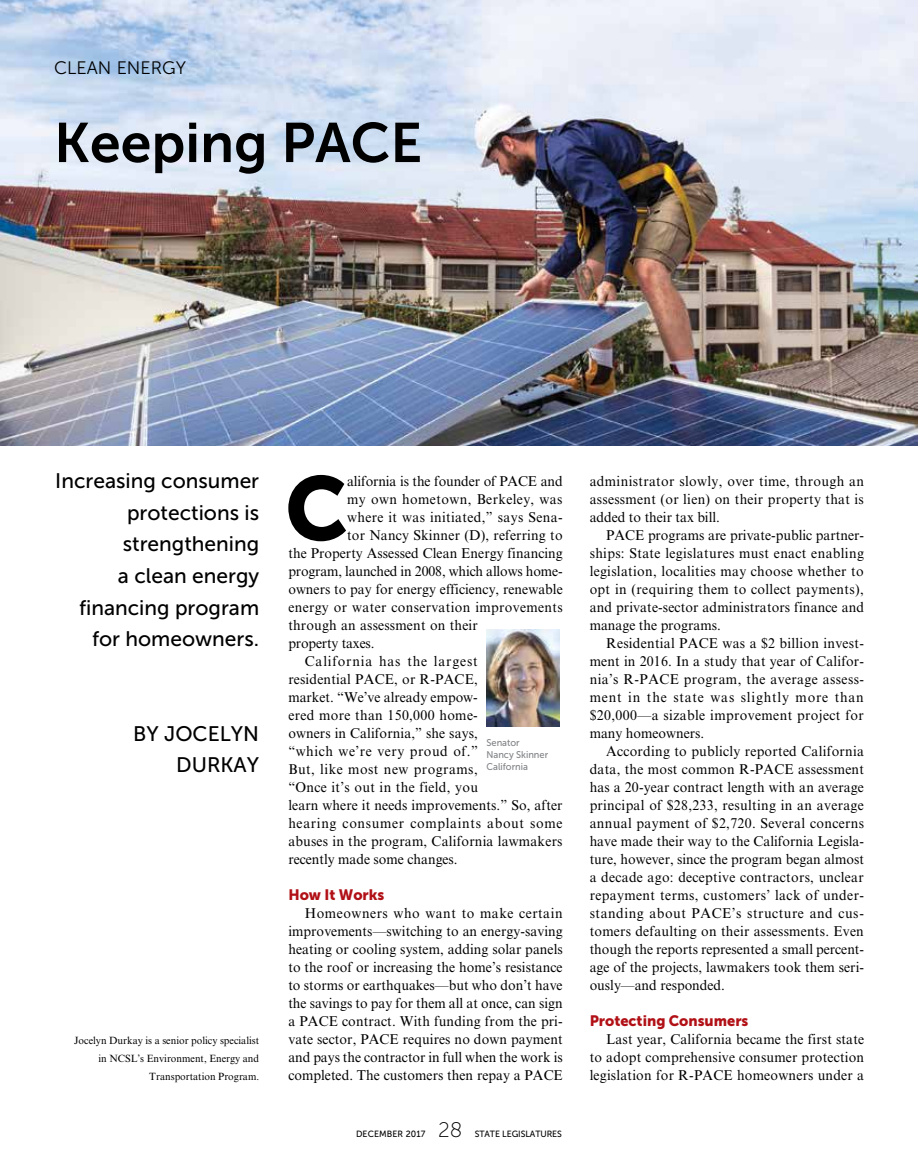
<style>
.page{position:relative;width:918px;height:1175px;background:#fff}
.page>*{position:absolute;margin:0;border:0;box-sizing:border-box;transform-origin:0 0}
.t1{font:89.7px "Museo Sans 900";color:#000}
.t2{font:55.5px "Museo Sans 700";color:#000}
.t3{font:21px/31.5px "Museo Sans 500";color:#000;text-align:right}
.t4{font:21px "Museo Sans 100";color:#000}
.t5{font:18px "Museo Sans 300";color:#000}
.t6{font:15px "Museo Sans 900";color:#b11116}
.t7{font:14.25px/18px "Times New Roman MT Std";letter-spacing:.01em;color:#000;text-align:justify}
.t8{font:14.25px "Times New Roman MT Std";letter-spacing:-.01em;color:#000}
.t9{font:14.25px "Times New Roman MT Std";letter-spacing:.05em;color:#000}
.t10{font:14.25px "Times New Roman MT Std";letter-spacing:.04em;color:#000}
.t11{font:14.25px "Times New Roman MT Std";letter-spacing:.035em;color:#000}
.t12{font:14.25px "Times New Roman MT Std";letter-spacing:.06em;color:#000}
.t13{font:10.5px/18px "Times New Roman MT Std";color:#000;text-align:right}
.t14{font:9.75px/12px "Museo Sans 500";color:#808285;scale:.95 1}
.t15{font:9px "Museo Sans 500";letter-spacing:-.01em;color:#000}
.t16{font:9px "Museo Sans 500";letter-spacing:.01em;color:#000}
</style>
<div class="page">
<img style="left:0;top:0;width:918px;height:446px">
<img style="left:487px;top:629px;width:73px;height:97px">
<p class="t5" style="left:54px;top:58px;width:134px">CLEAN ENERGY</p>
<h2 class="t2" style="left:54px;top:112px;width:370px">Keeping PACE</h2>
<h3 class="t3" style="left:55px;top:465px;width:205px">Increasing consumer protections is strengthening<br>a clean energy financing program for homeowners.</h3>
<h3 class="t3" style="left:133px;top:717px;width:128px">BY JOCELYN<br>DURKAY</h3>
<p class="t13" style="left:74px;top:1031px;width:187px">Jocelyn Durkay is a senior policy specialist in NCSL’s Environment, Energy and<br>Transportation Program.</p>
<h1 class="t1" style="left:285px;top:458px;width:64px">C</h1>
<p class="t8" style="left:347px;top:473px;width:217px">alifornia is the founder of PACE and</p>
<p class="t7" style="left:347px;top:490px;width:217px">my own hometown, Berkeley, was</p>
<p class="t7" style="left:347px;top:508px;width:217px">where it was initiated,” says Sena-</p>
<p class="t7" style="left:347px;top:526px;width:217px">tor Nancy Skinner (D), referring to</p>
<p class="t7" style="left:288px;top:544px;width:276px">the Property Assessed Clean Energy financing</p>
<p class="t8" style="left:288px;top:563px;width:276px">program, launched in 2008, which allows home-</p>
<p class="t7" style="left:288px;top:580px;width:276px">owners to pay for energy efficiency, renewable</p>
<p class="t7" style="left:288px;top:598px;width:276px">energy or water conservation improvements</p>
<p class="t7" style="left:288px;top:616px;width:191px">through an assessment on their</p>
<p class="t8" style="left:288px;top:635px;width:88px">property taxes.</p>
<p class="t12" style="left:305px;top:653px;width:174px">California has the largest</p>
<p class="t7" style="left:288px;top:670px;width:191px">residential PACE, or R-PACE,</p>
<p class="t7" style="left:288px;top:688px;width:191px">market. “We’ve already empow-</p>
<p class="t7" style="left:288px;top:706px;width:191px">ered more than 150,000 home-</p>
<p class="t7" style="left:288px;top:724px;width:191px">owners in California,” she says,</p>
<p class="t10" style="left:288px;top:743px;width:191px">“which we’re very proud of.”</p>
<p class="t11" style="left:288px;top:761px;width:191px">But, like most new programs,</p>
<p class="t7" style="left:288px;top:778px;width:191px">“Once it’s out in the field, you</p>
<p class="t7" style="left:288px;top:796px;width:276px">learn where it needs improvements.” So, after</p>
<p class="t9" style="left:288px;top:815px;width:276px">hearing consumer complaints about some</p>
<p class="t7" style="left:288px;top:832px;width:276px">abuses in the program, California lawmakers</p>
<p class="t7" style="left:288px;top:850px;width:171px">recently made some changes.</p>
<p class="t6" style="left:288px;top:886px;width:98px">How It Works</p>
<p class="t7" style="left:288px;top:904px;width:276px;text-indent:17px">Homeowners who want to make certain improvements—switching to an energy-saving heating or cooling system, adding solar panels to the roof or increasing the home’s resistance to storms or earthquakes—but who don’t have the savings to pay for them all at once, can sign a PACE contract. With funding from the pri&shy;vate sector, PACE requires no down payment and pays the contractor in full when the work is completed. The customers then repay a PACE</p>
<p class="t14" style="left:487px;top:737px;width:66px">Senator<br>Nancy Skinner<br>California</p>
<p class="t16" style="left:356px;top:1128px;width:71px">DECEMBER 2017</p>
<h3 class="t4" style="left:438px;top:1118px;width:26px">28</h3>
<p class="t15" style="left:475px;top:1128px;width:89px">STATE LEGISLATURES</p>
<p class="t7" style="left:590px;top:472px;width:276px">administrator slowly, over time, through an assessment (or lien) on their property that is added to their tax bill.</p>
<p class="t7" style="left:590px;top:526px;width:276px;text-indent:17px">PACE programs are private-public partner&shy;ships: State legislatures must enact enabling legislation, localities may choose whether to opt in (requiring them to collect payments), and private-sector administrators finance and manage the programs.</p>
<p class="t7" style="left:590px;top:634px;width:276px;text-indent:17px">Residential PACE was a $2 billion invest&shy;ment in 2016. In a study that year of Califor&shy;nia’s R-PACE program, the average assess&shy;ment in the state was slightly more than $20,000—a sizable improvement project for many homeowners.</p>
<p class="t7" style="left:590px;top:742px;width:276px;text-indent:17px">According to publicly reported California data, the most common R-PACE assessment has a 20-year contract length with an average principal of $28,233, resulting in an average annual payment of $2,720. Several concerns have made their way to the California Legisla&shy;ture, however, since the program began almost a decade ago: deceptive contractors, unclear repayment terms, customers’ lack of under&shy;standing about PACE’s structure and cus&shy;tomers defaulting on their assessments. Even though the reports represented a small percent&shy;age of the projects, lawmakers took them seri&shy;ously—and responded.</p>
<p class="t6" style="left:590px;top:1012px;width:160px">Protecting Consumers</p>
<p class="t7" style="left:590px;top:1030px;width:276px;text-indent:17px">Last year, California became the first state to adopt comprehensive consumer protection legislation for R-PACE homeowners under a</p>
</div>
